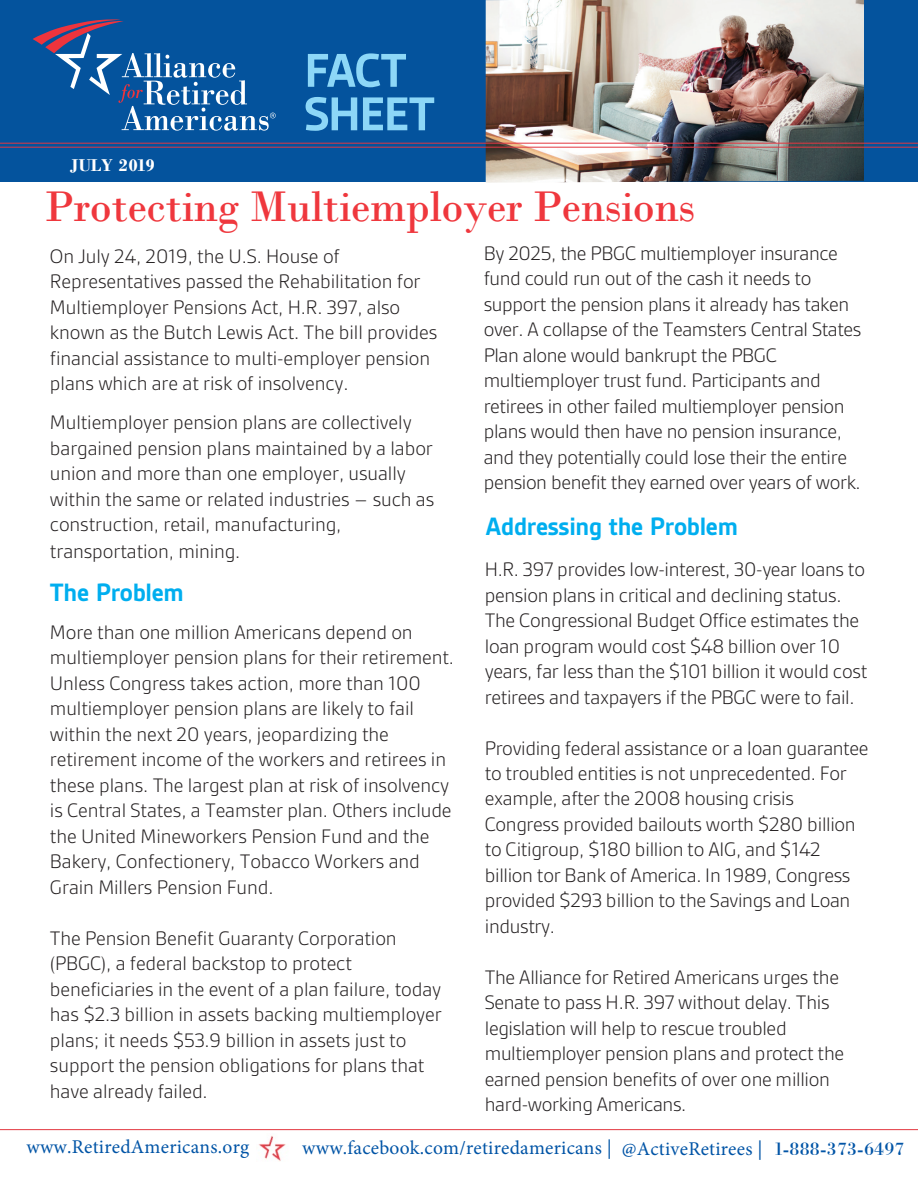
<style>
.page{position:relative;width:918px;height:1188px;background:#fff}
.page>*{position:absolute;margin:0;border:0;box-sizing:border-box;transform-origin:0 0}
.t1{font:700 51px/43.5px "Gesta";letter-spacing:-.03em;color:#8dd7f7}
.t2{font:45px "Bodoni";letter-spacing:-.01em;color:#ef373d}
.t3{font:700 27px "Gesta";letter-spacing:-.01em;color:#00aeef}
.t4{font:300 21px/25.5px "Gesta";letter-spacing:-.005em;color:#231f20}
.t5{font:19.5px "Minion Pro";letter-spacing:.01em;color:#0054a6}
.t6{font:700 18px "Bodoni";letter-spacing:-.015em;color:#fff}
.s1{font-family:"Bodoni BT";color:#0154a6}
</style>
<div class="page">
<div style="left:0;top:0;width:918px;height:182px;background:#04539d"></div>
<img style="left:486px;top:0;width:378px;height:183px">
<svg style="left:33px;top:19px;width:243px;height:112px"></svg>
<hr style="left:0;top:143px;width:918px;height:1px;background:#e33740">
<hr style="left:0;top:147px;width:918px;height:1px;background:#e33740">
<hr style="left:0;top:1129px;width:918px;height:1px;background:#e33740">
<img style="left:258px;top:1135px;width:28px;height:26px">
<p class="t6" style="left:70px;top:154px;width:86px">JULY 2019</p>
<h1 class="t1" style="left:304px;top:49px;width:133px">FACT<br>SHEET</h1>
<h2 class="t2" style="left:44px;top:180px;width:652px">Protecting Multiemployer Pensions</h2>
<p class="t4" style="left:50px;top:244px;width:389px">On July 24, 2019, the U.S. House of Representatives passed the Rehabilitation for Multiemployer Pensions Act, H.R. 397, also known as the Butch Lewis Act. The bill provides financial assistance to multi-employer pension plans which are at risk of insolvency.</p>
<p class="t4" style="left:50px;top:410px;width:386px">Multiemployer pension plans are collectively bargained pension plans maintained by a labor union and more than one employer, usually within the same or related industries – such as construction, retail, manufacturing, transportation, mining.</p>
<p class="t3" style="left:50px;top:577px;width:135px">The Problem</p>
<p class="t4" style="left:50px;top:619px;width:406px">More than one million Americans depend on multiemployer pension plans for their retirement.<br>Unless Congress takes action, more than 100 multiemployer pension plans are likely to fail within the next 20 years, jeopardizing the retirement income of the workers and retirees in these plans. The largest plan at risk of insolvency is Central States, a Teamster plan. Others include the United Mineworkers Pension Fund and the Bakery, Confectionery, Tobacco Workers and Grain Millers Pension Fund.</p>
<p class="t4" style="left:50px;top:925px;width:393px">The Pension Benefit Guaranty Corporation (PBGC), a federal backstop to protect beneficiaries in the event of a plan failure, today has $2.3 billion in assets backing multiemployer plans; it needs $53.9 billion in assets just to support the pension obligations for plans that have already failed.</p>
<p class="t4" style="left:484px;top:241px;width:379px">By 2025, the PBGC multiemployer insurance fund could run out of the cash it needs to support the pension plans it already has taken over. A collapse of the Teamsters Central States Plan alone would bankrupt the PBGC multiemployer trust fund. Participants and retirees in other failed multiemployer pension plans would then have no pension insurance, and they potentially could lose their the entire pension benefit they earned over years of work.</p>
<p class="t3" style="left:485px;top:512px;width:254px">Addressing the Problem</p>
<p class="t4" style="left:485px;top:557px;width:384px">H.R. 397 provides low-interest, 30-year loans to pension plans in critical and declining status.<br>The Congressional Budget Office estimates the loan program would cost $48 billion over 10 years, far less than the $101 billion it would cost retirees and taxpayers if the PBGC were to fail.</p>
<p class="t4" style="left:485px;top:735px;width:385px">Providing federal assistance or a loan guarantee to troubled entities is not unprecedented. For example, after the 2008 housing crisis Congress provided bailouts worth $280 billion to Citigroup, $180 billion to AIG, and $142 billion tor Bank of America. In 1989, Congress provided $293 billion to the Savings and Loan industry.</p>
<p class="t4" style="left:485px;top:965px;width:361px">The Alliance for Retired Americans urges the Senate to pass H.R. 397 without delay. This legislation will help to rescue troubled multiemployer pension plans and protect the earned pension benefits of over one million hard-working Americans.</p>
<p class="t5" style="left:26px;top:1134px;width:224px">www.RetiredAmericans.org</p>
<p class="t5" style="left:302px;top:1135px;width:604px">www.facebook.com/retiredamericans | @ActiveRetirees | <span class="s1">1-888-373-6497</span></p>
</div>
